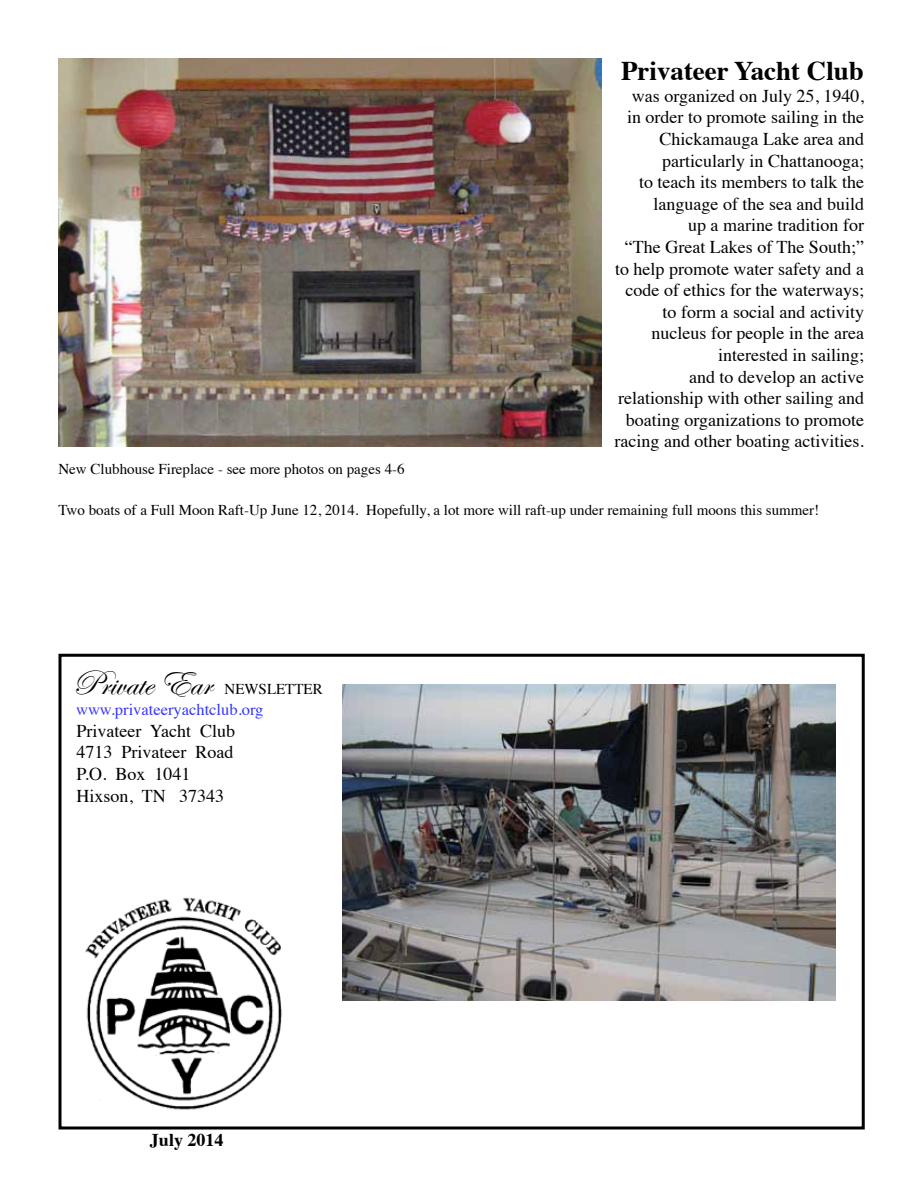
<style>
.page{position:relative;width:918px;height:1188px;background:#fff}
.page>*{position:absolute;margin:0;border:0;box-sizing:border-box;transform-origin:0 0}
.t1{font:36px "Edwardian Script ITC";color:#000}
.t2{font:700 27px "Times";color:#000}
.t3{font:18px/21.6px "Times";color:#000}
.t4{font:700 18px "Times";color:#000}
.t5{font:16.5px "Times";color:#33f}
.t6{font:15px "Times";color:#000}
</style>
<div class="page">
<div style="left:58px;top:654px;width:807px;height:476px;border:3px solid #000"></div>
<img style="left:85px;top:897px;width:197px;height:213px">
<img style="left:58px;top:58px;width:543px;height:388px">
<img style="left:342px;top:684px;width:493px;height:317px">
<p class="t6" style="left:58px;top:455px;width:348px">New Clubhouse Fireplace - see more photos on pages 4-6</p>
<h2 class="t2" style="left:621px;top:45px;width:244px">Privateer Yacht Club</h2>
<p class="t3" style="left:615px;top:83px;width:251px;text-align:right">was organized on July 25, 1940, in order to promote sailing in the<br>Chickamauga Lake area and particularly in Chattanooga;<br>to teach its members to talk the language of the sea and build<br>up a marine tradition for<br>“The Great Lakes of The South;” to help promote water safety and a code of ethics for the waterways; to form a social and activity nucleus for people in the area interested in sailing;<br>and to develop an active relationship with other sailing and boating organizations to promote racing and other boating activities.</p>
<p class="t6" style="left:58px;top:496px;width:762px">Two boats of a Full Moon Raft-Up June 12, 2014. Hopefully, a lot more will raft-up under remaining full moons this summer!</p>
<h1 class="t1" style="left:72px;top:663px;width:141px">Private Ear</h1>
<p class="t6" style="left:225px;top:674px;width:100px">NEWSLETTER</p>
<p class="t5" style="left:76px;top:694px;width:189px">www.privateeryachtclub.org</p>
<p class="t3" style="left:76px;top:718px;width:160px">Privateer Yacht Club<br>4713 Privateer Road<br>P.O. Box 1041<br>Hixson, TN 37343</p>
<p class="t4" style="left:150px;top:1123px;width:75px">July 2014</p>
</div>
